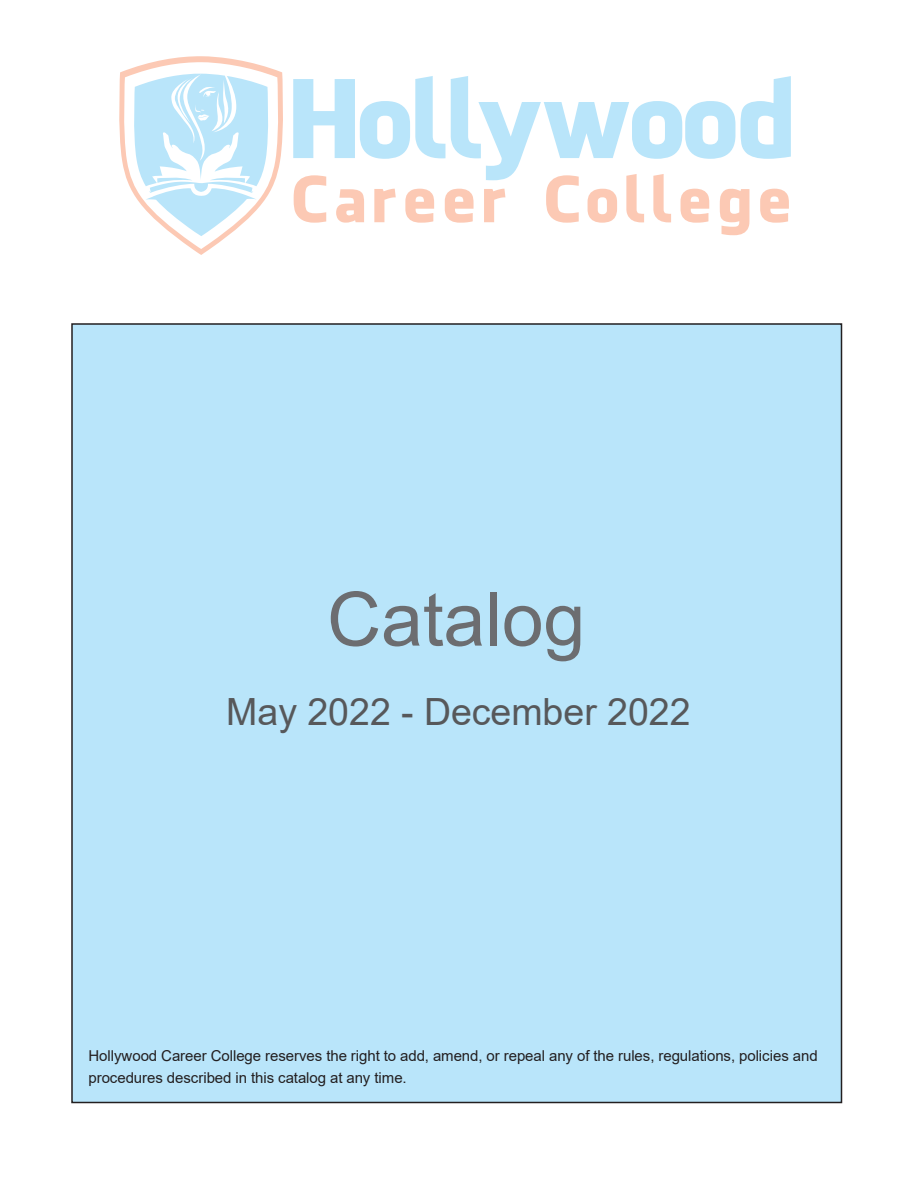
<style>
.page{position:relative;width:918px;height:1188px;background:#fff}
.page>*{position:absolute;margin:0;border:0;box-sizing:border-box;transform-origin:0 0}
.t1{font:75px "Arial";color:#6c6d70}
.t2{font:37.5px "Arial";color:#57585a}
.t3{font:15px/22.5px "Arial";letter-spacing:-.005em;color:#231f20}
</style>
<div class="page">
<div style="left:72px;top:324px;width:770px;height:778px;background:#b9e5fa"></div>
<svg style="left:293px;top:76px;width:498px;height:159px"></svg>
<svg style="left:119px;top:56px;width:164px;height:199px"></svg>
<h1 class="t1" style="left:327px;top:578px;width:260px">Catalog</h1>
<h2 class="t2" style="left:226px;top:691px;width:466px">May 2022 - December 2022</h2>
<p class="t3" style="left:88px;top:1044px;width:731px">Hollywood Career College reserves the right to add, amend, or repeal any of the rules, regulations, policies and procedures described in this catalog at any time.</p>
</div>
